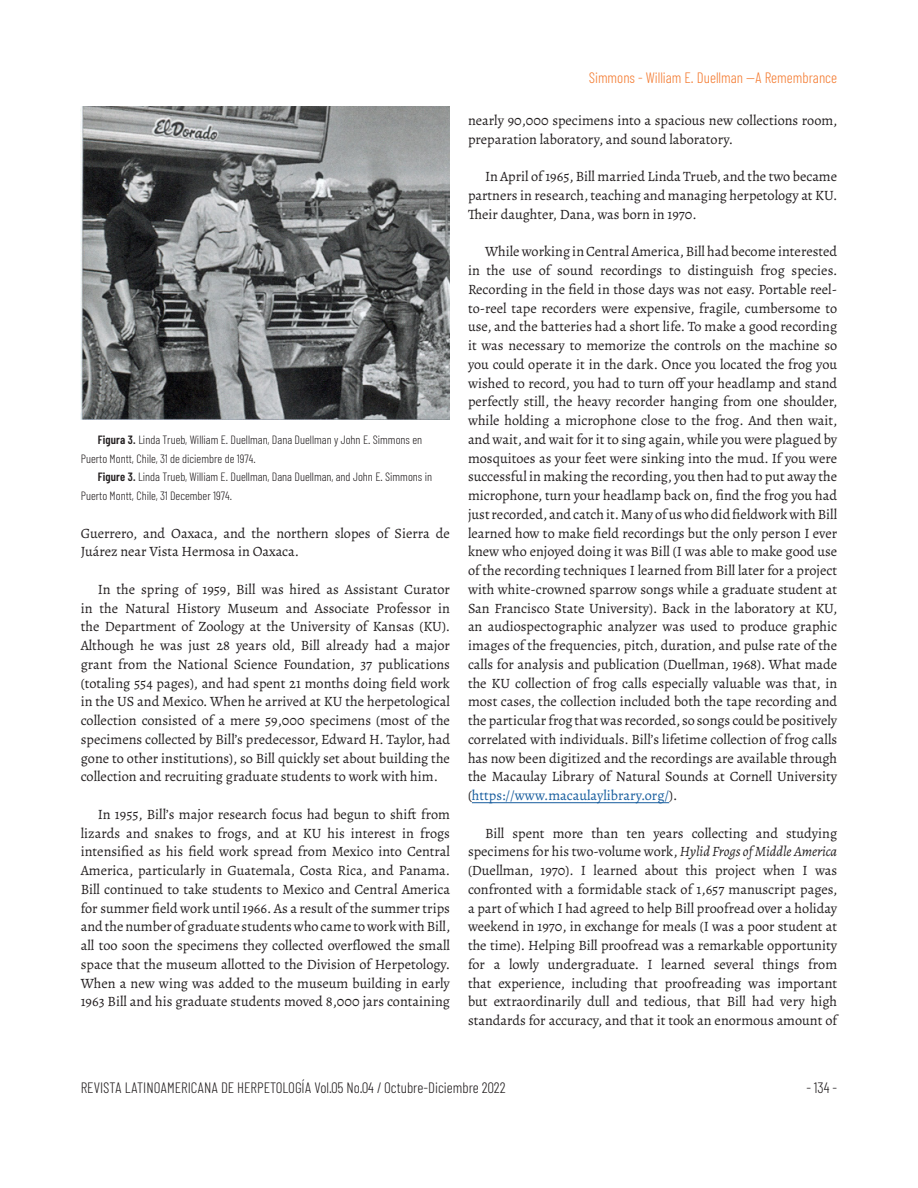
<style>
.page{position:relative;width:918px;height:1188px;background:#fff}
.page>*{position:absolute;margin:0;border:0;box-sizing:border-box;transform-origin:0 0}
.t1{font:300 15px "Barlow Condensed";color:#231f20}
.t2{font:300 15px "Barlow Condensed";color:#f47b31}
._02-txt_Artículo_1{font:14.25px/18.8px "Alegreya";color:#231f20;text-align:justify}
._02-txt_pie_de_Foto{font:300 12px/18.8px "Barlow Condensed";color:#231f20}
.s1{font-weight:600}
.s2{color:#175d9e}
.s3{font-style:italic}
</style>
<div class="page">
<hr style="left:472px;top:802px;width:197px;height:1px;background:#175d9e">
<img style="left:81px;top:106px;width:369px;height:314px">
<p class="_02-txt_pie_de_Foto" style="left:81px;top:430px;width:343px;text-indent:17px"><span class="s1">Figura 3.</span> Linda Trueb, William E. Duellman, Dana Duellman y John E. Simmons en<br>Puerto Montt, Chile, 31 de diciembre de 1974.</p>
<p class="_02-txt_pie_de_Foto" style="left:81px;top:467px;width:353px;text-indent:17px"><span class="s1">Figure 3.</span> Linda Trueb, William E. Duellman, Dana Duellman, and John E. Simmons in<br>Puerto Montt, Chile, 31 December 1974.</p>
<p class="_02-txt_Artículo_1" style="left:81px;top:523px;width:371px">Guerrero, and Oaxaca, and the northern slopes of Sierra de<br>Juárez near Vista Hermosa in Oaxaca.</p>
<p class="_02-txt_Artículo_1" style="left:81px;top:580px;width:371px;text-indent:17px">In the spring of 1959, Bill was hired as Assistant Curator in the Natural History Museum and Associate Professor in the Department of Zoology at the University of Kansas (KU).<br>Although he was just 28 years old, Bill already had a major grant from the National Science Foundation, 37 publications (totaling 554 pages), and had spent 21 months doing field work in the US and Mexico. When he arrived at KU the herpetological collection consisted of a mere 59,000 specimens (most of the specimens collected by Bill’s predecessor, Edward H. Taylor, had gone to other institutions), so Bill quickly set about building the collection and recruiting graduate students to work with him.</p>
<p class="_02-txt_Artículo_1" style="left:81px;top:805px;width:371px;text-indent:17px">In 1955, Bill’s major research focus had begun to shift from lizards and snakes to frogs, and at KU his interest in frogs intensified as his field work spread from Mexico into Central America, particularly in Guatemala, Costa Rica, and Panama.<br>Bill continued to take students to Mexico and Central America for summer field work until 1966. As a result of the summer trips and the number of graduate students who came to work with Bill, all too soon the specimens they collected overflowed the small space that the museum allotted to the Division of Herpetology.<br>When a new wing was added to the museum building in early 1963 Bill and his graduate students moved 8,000 jars containing</p>
<p class="t2" style="left:589px;top:68px;width:250px">Simmons - William E. Duellman —A Remembrance</p>
<p class="_02-txt_Artículo_1" style="left:468px;top:111px;width:371px">nearly 90,000 specimens into a spacious new collections room, preparation laboratory, and sound laboratory.</p>
<p class="_02-txt_Artículo_1" style="left:468px;top:167px;width:371px;text-indent:17px">In April of 1965, Bill married Linda Trueb, and the two became partners in research, teaching and managing herpetology at KU.<br>Their daughter, Dana, was born in 1970.</p>
<p class="_02-txt_Artículo_1" style="left:468px;top:242px;width:371px;text-indent:17px">While working in Central America, Bill had become interested in the use of sound recordings to distinguish frog species.<br>Recording in the field in those days was not easy. Portable reel&shy;to-reel tape recorders were expensive, fragile, cumbersome to use, and the batteries had a short life. To make a good recording it was necessary to memorize the controls on the machine so you could operate it in the dark. Once you located the frog you wished to record, you had to turn off your headlamp and stand perfectly still, the heavy recorder hanging from one shoulder, while holding a microphone close to the frog. And then wait, and wait, and wait for it to sing again, while you were plagued by mosquitoes as your feet were sinking into the mud. If you were successful in making the recording, you then had to put away the microphone, turn your headlamp back on, find the frog you had just recorded, and catch it. Many of us who did fieldwork with Bill learned how to make field recordings but the only person I ever knew who enjoyed doing it was Bill (I was able to make good use of the recording techniques I learned from Bill later for a project with white-crowned sparrow songs while a graduate student at San Francisco State University). Back in the laboratory at KU, an audiospectographic analyzer was used to produce graphic images of the frequencies, pitch, duration, and pulse rate of the calls for analysis and publication (Duellman, 1968). What made the KU collection of frog calls especially valuable was that, in most cases, the collection included both the tape recording and the particular frog that was recorded, so songs could be positively correlated with individuals. Bill’s lifetime collection of frog calls has now been digitized and the recordings are available through the Macaulay Library of Natural Sounds at Cornell University (<span class="s2">https://www.macaulaylibrary.org/</span>).</p>
<p class="_02-txt_Artículo_1" style="left:468px;top:823px;width:371px;text-indent:17px">Bill spent more than ten years collecting and studying specimens for his two-volume work, <span class="s3">Hylid Frogs of Middle America </span>(Duellman, 1970). I learned about this project when I was confronted with a formidable stack of 1,657 manuscript pages, a part of which I had agreed to help Bill proofread over a holiday weekend in 1970, in exchange for meals (I was a poor student at the time). Helping Bill proofread was a remarkable opportunity for a lowly undergraduate. I learned several things from that experience, including that proofreading was important but extraordinarily dull and tedious, that Bill had very high standards for accuracy, and that it took an enormous amount of</p>
<p class="t1" style="left:81px;top:1079px;width:426px">REVISTA LATINOAMERICANA DE HERPETOLOGÍA Vol.05 No.04 / Octubre-Diciembre 2022</p>
<p class="t1" style="left:806px;top:1079px;width:32px">- 134 -</p>
</div>
